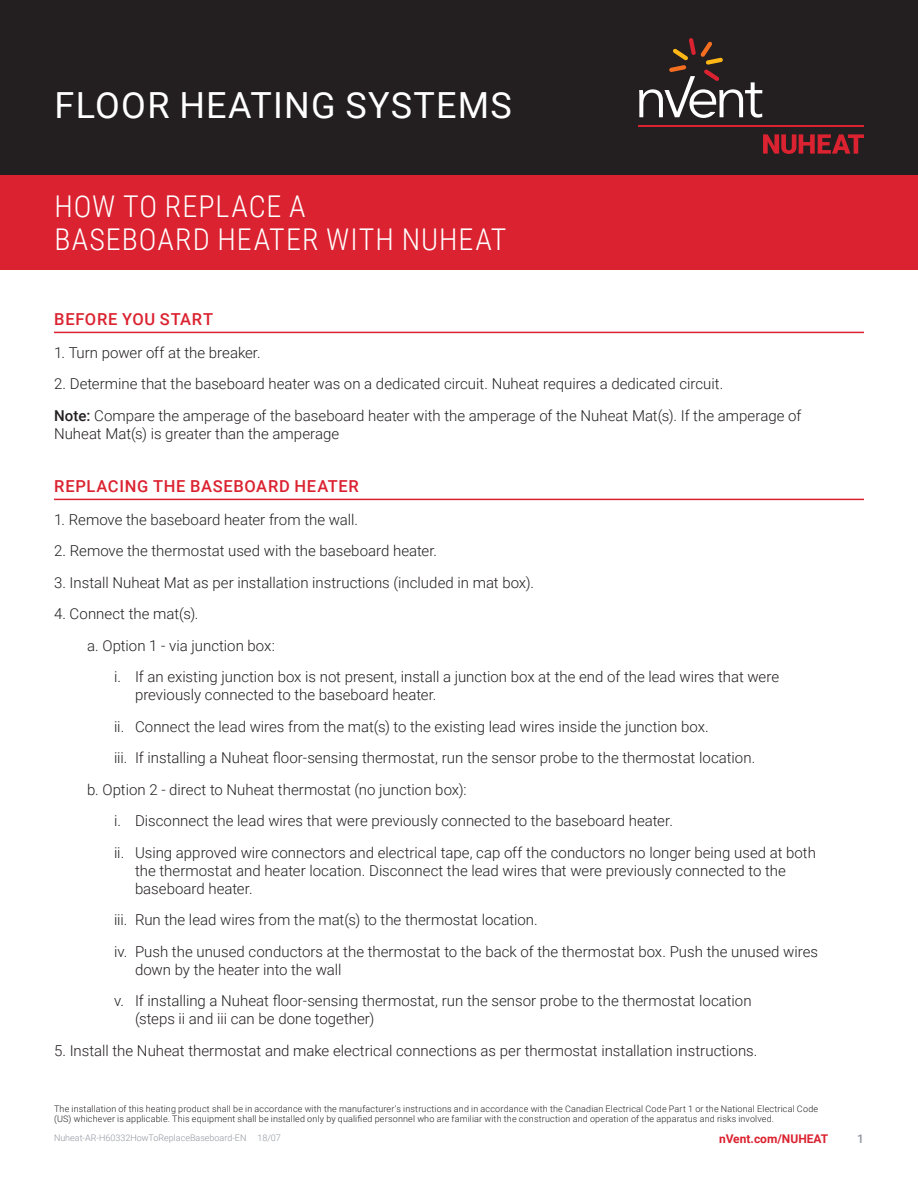
<style>
.page{position:relative;width:918px;height:1188px;background:#fff}
.page>*{position:absolute;margin:0;border:0;box-sizing:border-box;transform-origin:0 0}
.t1{font:36px "Roboto";letter-spacing:.035em;color:#fff}
.DIN_Pro_-_Paragraph{font:300 30px/33px "Roboto Condensed";letter-spacing:.035em;color:#fff}
.t2{font:500 16.5px "Roboto";letter-spacing:.045em;color:#db2230}
.DIN_Pro_-_Paragraph-2{font:300 15px/18px "Roboto";color:#231f20}
.t3{font:700 12px "Roboto";color:#db2230}
.t4{font:500 12px "Roboto";color:#8f959e}
.DIN_Pro_-_Paragraph-3{font:300 9px/10.8px "Roboto";letter-spacing:.02em;color:#231f20}
.t5{font:300 9px "Roboto";color:#8f959e}
.s1{font-weight:500}
</style>
<div class="page">
<div style="left:0;top:0;width:918px;height:175px;background:#231f20"></div>
<div style="left:0;top:175px;width:918px;height:94px;background:#db2230"></div>
<svg style="left:763px;top:134px;width:101px;height:20px"></svg>
<svg style="left:639px;top:38px;width:123px;height:80px"></svg>
<hr style="left:639px;top:125px;width:225px;height:2px;background:#db2230">
<hr style="left:54px;top:332px;width:810px;height:1px;background:#db2230">
<hr style="left:54px;top:499px;width:810px;height:1px;background:#db2230">
<p class="t1" style="left:55px;top:80px;width:459px">FLOOR HEATING SYSTEMS</p>
<p class="DIN_Pro_-_Paragraph" style="left:55px;top:189px;width:454px">HOW TO REPLACE A<br>BASEBOARD HEATER WITH NUHEAT</p>
<p class="t2" style="left:54px;top:307px;width:160px">BEFORE YOU START</p>
<p class="DIN_Pro_-_Paragraph-2" style="left:54px;top:343px;width:208px">1. Turn power off at the breaker.</p>
<p class="DIN_Pro_-_Paragraph-2" style="left:54px;top:375px;width:671px">2. Determine that the baseboard heater was on a dedicated circuit. Nuheat requires a dedicated circuit.</p>
<p class="DIN_Pro_-_Paragraph-2" style="left:54px;top:406px;width:749px"><span class="s1">Note:</span> Compare the amperage of the baseboard heater with the amperage of the Nuheat Mat(s). If the amperage of<br>Nuheat Mat(s) is greater than the amperage</p>
<p class="t2" style="left:54px;top:474px;width:306px">REPLACING THE BASEBOARD HEATER</p>
<p class="DIN_Pro_-_Paragraph-2" style="left:54px;top:510px;width:306px">1. Remove the baseboard heater from the wall.</p>
<p class="DIN_Pro_-_Paragraph-2" style="left:54px;top:542px;width:385px">2. Remove the thermostat used with the baseboard heater.</p>
<p class="DIN_Pro_-_Paragraph-2" style="left:54px;top:573px;width:482px">3. Install Nuheat Mat as per installation instructions (included in mat box).</p>
<p class="DIN_Pro_-_Paragraph-2" style="left:54px;top:605px;width:146px">4. Connect the mat(s).</p>
<p class="DIN_Pro_-_Paragraph-2" style="left:87px;top:636px;width:189px">a. Option 1 - via junction box:</p>
<p class="DIN_Pro_-_Paragraph-2" style="left:135px;top:668px;width:646px;text-indent:-21px">i. If an existing junction box is not present, install a junction box at the end of the lead wires that were previously connected to the baseboard heater.</p>
<p class="DIN_Pro_-_Paragraph-2" style="left:114px;top:717px;width:596px">ii. Connect the lead wires from the mat(s) to the existing lead wires inside the junction box.</p>
<p class="DIN_Pro_-_Paragraph-2" style="left:114px;top:749px;width:643px">iii. If installing a Nuheat floor-sensing thermostat, run the sensor probe to the thermostat location.</p>
<p class="DIN_Pro_-_Paragraph-2" style="left:87px;top:780px;width:381px">b. Option 2 - direct to Nuheat thermostat (no junction box):</p>
<p class="DIN_Pro_-_Paragraph-2" style="left:114px;top:812px;width:560px">i. Disconnect the lead wires that were previously connected to the baseboard heater.</p>
<p class="DIN_Pro_-_Paragraph-2" style="left:135px;top:843px;width:682px;text-indent:-21px">ii. Using approved wire connectors and electrical tape, cap off the conductors no longer being used at both the thermostat and heater location. Disconnect the lead wires that were previously connected to the baseboard heater.</p>
<p class="DIN_Pro_-_Paragraph-2" style="left:114px;top:911px;width:425px">iii. Run the lead wires from the mat(s) to the thermostat location.</p>
<p class="DIN_Pro_-_Paragraph-2" style="left:135px;top:942px;width:685px;text-indent:-21px">iv. Push the unused conductors at the thermostat to the back of the thermostat box. Push the unused wires down by the heater into the wall</p>
<p class="DIN_Pro_-_Paragraph-2" style="left:135px;top:992px;width:618px;text-indent:-21px">v. If installing a Nuheat floor-sensing thermostat, run the sensor probe to the thermostat location (steps ii and iii can be done together)</p>
<p class="DIN_Pro_-_Paragraph-2" style="left:54px;top:1041px;width:705px">5. Install the Nuheat thermostat and make electrical connections as per thermostat installation instructions.</p>
<p class="DIN_Pro_-_Paragraph-3" style="left:54px;top:1103px;width:766px">The installation of this heating product shall be in accordance with the manufacturer’s instructions and in accordance with the Canadian Electrical Code Part 1 or the National Electrical Code (US) whichever is applicable. This equipment shall be installed only by qualified personnel who are familiar with the construction and operation of the apparatus and risks involved.</p>
<p class="t5" style="left:54px;top:1131px;width:228px">Nuheat-AR-H60332HowToReplaceBaseboard-EN 18/07</p>
<p class="t4" style="left:857px;top:1130px;width:8px">1</p>
<p class="t3" style="left:719px;top:1130px;width:111px">nVent.com/NUHEAT</p>
</div>
